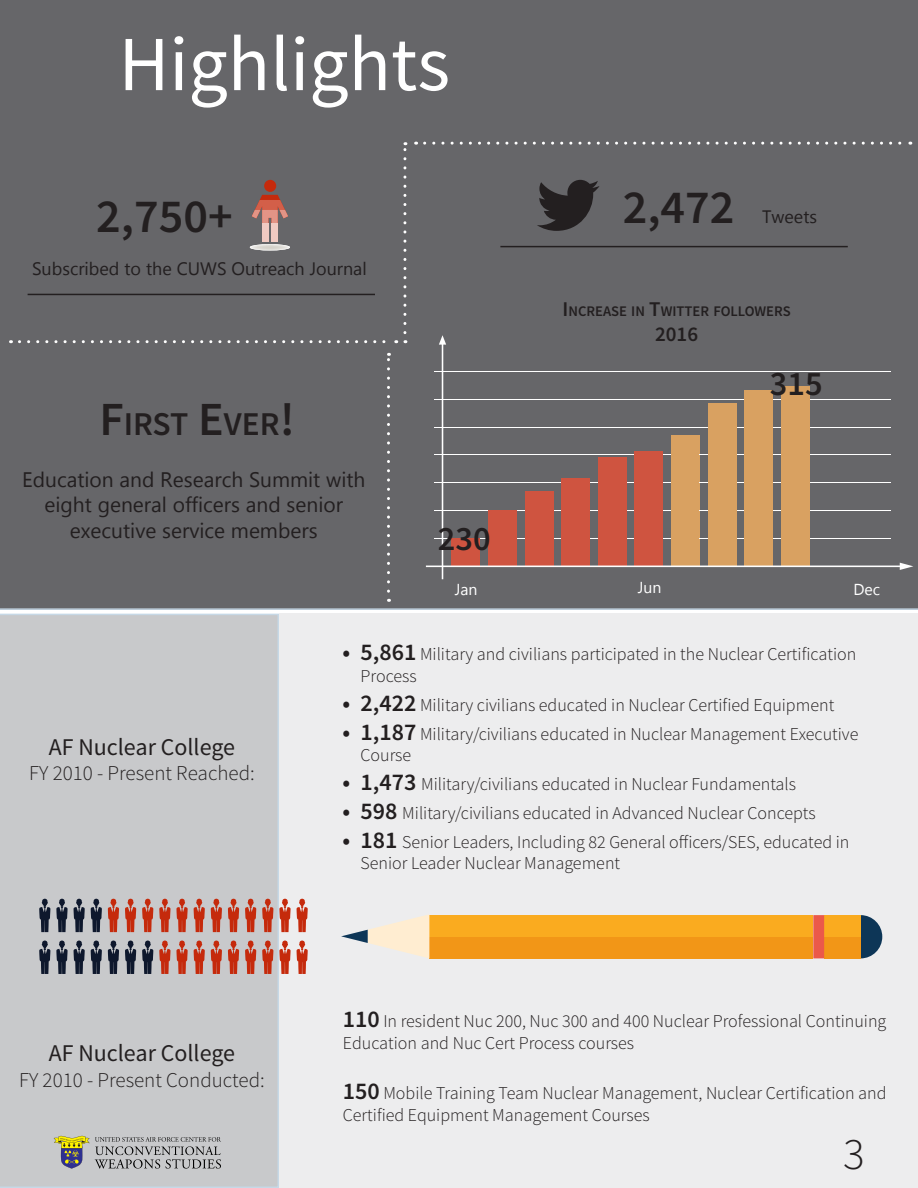
<style>
.page{position:relative;width:918px;height:1188px;background:#fff}
.page>*{position:absolute;margin:0;border:0;box-sizing:border-box;transform-origin:0 0}
.t1{font:78px "Source Sans Pro";color:#fff}
.t2{font:600 47.55px "Source Sans Pro";color:#231f20}
.t3{font:300 45px "Source Sans Pro";color:#231f20}
.t4{font:600 34.35px "Source Sans Pro";color:#231f20}
.t5{font:600 33.3px "Source Sans Pro";letter-spacing:-.005em;color:#231f20}
.t6{font:24px "Source Sans Pro";color:#231f20}
.t7{font:21px/25.5px "Microsoft New Tai Lue";color:#231f20;text-align:center}
.t8{font:300 21px "Source Sans Pro";color:#231f20}
.t9{font:600 21px "Source Sans Pro";color:#231f20}
.t10{font:300 18px/21.6px "Source Sans Pro";color:#231f20}
.t11{font:18px "Microsoft New Tai Lue";color:#231f20}
.t12{font:15.9px "Microsoft New Tai Lue";color:#fff}
.t13{font:600 14.7px "Source Sans Pro";color:#231f20}
.s1{font-size:47.55px}
.s2{font-size:21px}
.s3{font-weight:600;font-size:24px}
</style>
<div class="page">
<div style="left:0;top:0;width:918px;height:610px;background:#666669"></div>
<div style="left:0;top:614px;width:279px;height:574px;background:#c8c9cb"></div>
<div style="left:280px;top:614px;width:638px;height:574px;background:#ededee"></div>
<svg style="left:262px;top:899px;width:46px;height:33px"></svg>
<svg style="left:245px;top:899px;width:11px;height:33px"></svg>
<svg style="left:228px;top:899px;width:11px;height:33px"></svg>
<svg style="left:211px;top:899px;width:11px;height:33px"></svg>
<svg style="left:194px;top:899px;width:11px;height:33px"></svg>
<svg style="left:159px;top:899px;width:29px;height:33px"></svg>
<svg style="left:142px;top:899px;width:11px;height:33px"></svg>
<svg style="left:125px;top:899px;width:11px;height:33px"></svg>
<svg style="left:108px;top:899px;width:11px;height:33px"></svg>
<svg style="left:91px;top:899px;width:11px;height:33px"></svg>
<svg style="left:56px;top:899px;width:29px;height:33px"></svg>
<svg style="left:39px;top:899px;width:11px;height:33px"></svg>
<svg style="left:262px;top:941px;width:46px;height:33px"></svg>
<svg style="left:245px;top:941px;width:11px;height:33px"></svg>
<svg style="left:228px;top:941px;width:11px;height:33px"></svg>
<svg style="left:211px;top:941px;width:11px;height:33px"></svg>
<svg style="left:194px;top:941px;width:11px;height:33px"></svg>
<svg style="left:159px;top:941px;width:29px;height:33px"></svg>
<svg style="left:142px;top:941px;width:11px;height:33px"></svg>
<svg style="left:125px;top:941px;width:11px;height:33px"></svg>
<svg style="left:108px;top:941px;width:11px;height:33px"></svg>
<svg style="left:91px;top:941px;width:11px;height:33px"></svg>
<svg style="left:56px;top:941px;width:29px;height:33px"></svg>
<svg style="left:39px;top:941px;width:11px;height:33px"></svg>
<svg style="left:861px;top:915px;width:21px;height:43px"></svg>
<div style="left:824px;top:915px;width:37px;height:22px;background:#faab1f"></div>
<div style="left:429px;top:915px;width:384px;height:22px;background:#faab1f"></div>
<div style="left:429px;top:937px;width:384px;height:21px;background:#f29617"></div>
<div style="left:824px;top:937px;width:37px;height:21px;background:#f29617"></div>
<svg style="left:813px;top:915px;width:11px;height:43px"></svg>
<svg style="left:341px;top:914px;width:88px;height:44px"></svg>
<svg style="left:19px;top:340px;width:378px;height:3px"></svg>
<svg style="left:537px;top:180px;width:63px;height:51px;background:#3e3b3d"></svg>
<svg style="left:426px;top:335px;width:487px;height:244px;background:#877067"></svg>
<div style="left:708px;top:403px;width:29px;height:105px;background:#d9a161"></div>
<div style="left:891px;top:292px;width:27px;height:254px;background:#666669"></div>
<svg style="left:250px;top:180px;width:40px;height:70px;background:#92706b"></svg>
<div style="left:262px;top:224px;width:6px;height:18px;background:#f0cac2"></div>
<div style="left:272px;top:224px;width:6px;height:18px;background:#f0cac2"></div>
<hr style="left:500px;top:246px;width:348px;height:1px;background:#231f20">
<hr style="left:28px;top:294px;width:347px;height:1px;background:#231f20">
<svg style="left:425px;top:142px;width:486px;height:3px"></svg>
<svg style="left:403px;top:142px;width:3px;height:191px"></svg>
<svg style="left:54px;top:1135px;width:167px;height:34px;background:#a8a8a3"></svg>
<svg style="left:387px;top:353px;width:3px;height:238px"></svg>
<p class="t1" style="left:119px;top:16px;width:333px">Highlights</p>
<p class="t2" style="left:96px;top:186px;width:138px">2,750+</p>
<p class="t11" style="left:32px;top:258px;width:336px">Subscribed to the CUWS Outreach Journal</p>
<p class="t5" style="left:99px;top:402px;width:197px"><span class="s1">F</span>I RST <span class="s1">E</span>VER<span class="s1">!</span></p>
<p class="t2" style="left:623px;top:178px;width:113px">2,472</p>
<p class="t11" style="left:762px;top:207px;width:57px">Tweets</p>
<p class="t13" style="left:563px;top:301px;width:230px"><span class="s2">I</span>NCREASE I N <span class="s2">T</span>WITTER FOLLOWERS</p>
<p class="t9" style="left:655px;top:321px;width:45px">2016</p>
<p class="t4" style="left:770px;top:362px;width:54px">315</p>
<p class="t7" style="left:22px;top:468px;width:345px">Education and Research Summit with eight general officers and senior executive service members</p>
<p class="t4" style="left:438px;top:517px;width:54px">230</p>
<p class="t12" style="left:455px;top:580px;width:24px">Jan</p>
<p class="t12" style="left:638px;top:578px;width:25px">Jun</p>
<p class="t12" style="left:853px;top:580px;width:28px">Dec</p>
<p class="t6" style="left:49px;top:732px;width:188px">AF Nuclear College</p>
<p class="t8" style="left:29px;top:760px;width:227px">FY 2010 - Present Reached:</p>
<p class="t6" style="left:49px;top:1039px;width:188px">AF Nuclear College</p>
<p class="t8" style="left:19px;top:1067px;width:247px">FY 2010 - Present Conducted:</p>
<p class="t10" style="left:361px;top:644px;width:497px;text-indent:-18px"><span class="s3">• 5,861</span> Military and civilians participated in the Nuclear Certification<br>Process</p>
<p class="t10" style="left:343px;top:694px;width:493px"><span class="s3">• 2,422</span> Military civilians educated in Nuclear Certified Equipment</p>
<p class="t10" style="left:361px;top:723px;width:499px;text-indent:-18px"><span class="s3">• 1,187</span> Military/civilians educated in Nuclear Management Executive<br>Course</p>
<p class="t10" style="left:343px;top:773px;width:455px"><span class="s3">• 1,473</span> Military/civilians educated in Nuclear Fundamentals</p>
<p class="t10" style="left:343px;top:802px;width:475px"><span class="s3">• 598</span> Military/civilians educated in Advanced Nuclear Concepts</p>
<p class="t10" style="left:361px;top:831px;width:490px;text-indent:-18px"><span class="s3">• 181</span> Senior Leaders, Including 82 General officers/SES, educated in<br>Senior Leader Nuclear Management</p>
<p class="t10" style="left:343px;top:1011px;width:545px"><span class="s3">110</span> In resident Nuc 200, Nuc 300 and 400 Nuclear Professional Continuing<br>Education and Nuc Cert Process courses</p>
<p class="t10" style="left:343px;top:1083px;width:545px"><span class="s3">150</span> Mobile Training Team Nuclear Management, Nuclear Certification and<br>Certified Equipment Management Courses</p>
<p class="t3" style="left:843px;top:1126px;width:23px">3</p>
</div>
